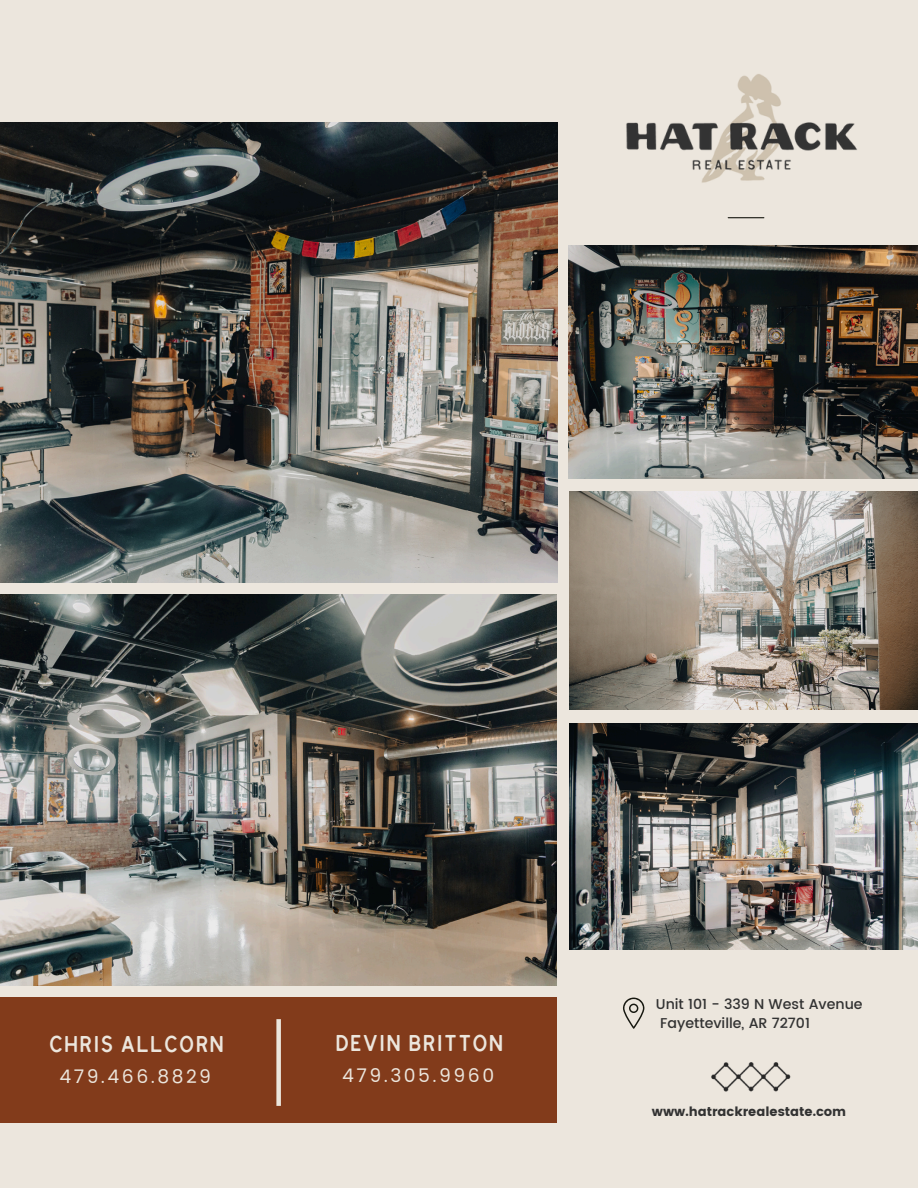
<style>
.page{position:relative;width:918px;height:1188px;background:#ece6dd}
.page>*{position:absolute;margin:0;border:0;box-sizing:border-box;transform-origin:0 0}
.t1{font:24.6px "Cymbria Bold Rounded";letter-spacing:.06em;color:#ece6dd}
.t2{font:18.6px "Poppins";letter-spacing:.135em;color:#ece6dd}
.t3{font:500 14.25px "Poppins";color:#323232}
.t4{font:12.9px "Poppins";color:#323232}
</style>
<div class="page">
<img style="left:0;top:122px;width:558px;height:460px">
<svg style="left:623px;top:998px;width:21px;height:31px"></svg>
<div style="left:0;top:997px;width:557px;height:126px;background:#823b1b"></div>
<img style="left:626px;top:74px;width:231px;height:109px">
<img style="left:0;top:594px;width:557px;height:392px">
<hr style="left:728px;top:217px;width:36px;height:1px;background:#171810">
<div style="left:276px;top:1019px;width:5px;height:87px;background:#ece6dd"></div>
<img style="left:568px;top:245px;width:350px;height:233px">
<img style="left:569px;top:492px;width:349px;height:218px">
<img style="left:711px;top:1062px;width:80px;height:30px">
<img style="left:569px;top:723px;width:349px;height:226px">
<p class="t1" style="left:50px;top:1027px;width:176px">CHRIS ALLCORN</p>
<p class="t1" style="left:337px;top:1027px;width:169px">DEVIN BRITTON</p>
<p class="t2" style="left:60px;top:1065px;width:153px">479.466.8829</p>
<p class="t2" style="left:342px;top:1065px;width:154px">479.305.9960</p>
<p class="t3" style="left:656px;top:996px;width:208px">Unit 101 - 339 N West Avenue</p>
<p class="t3" style="left:660px;top:1015px;width:151px">Fayetteville, AR 72701</p>
<p class="t4" style="left:652px;top:1104px;width:196px">www.hatrackrealestate.com</p>
</div>
